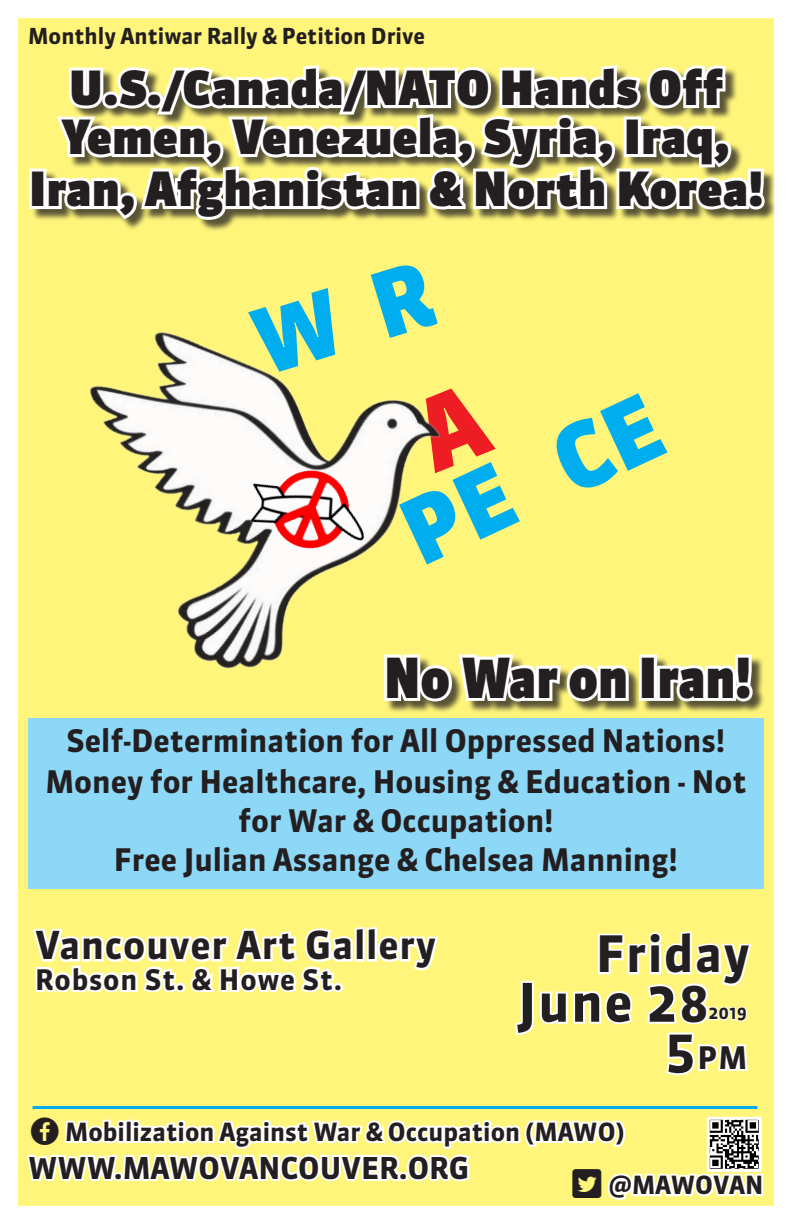
<style>
.page{position:relative;width:792px;height:1224px;background:#fff}
.page>*{position:absolute;margin:0;border:0;box-sizing:border-box;transform-origin:0 0}
.t1{font:900 90px "Sanuk TF";color:#00aeef}
.t2{font:900 55px "Sanuk";letter-spacing:.01em;color:#231f20;scale:.91 1}
.t3{font:700 53px "Sanuk";color:#231f20}
.t4{font:700 50px "Sanuk";letter-spacing:.03em;color:#231f20}
.t5{font:900 47px/50.5px "Sanuk";letter-spacing:.01em;color:#231f20;text-align:center}
.t6{font:42px "Social Shapes";color:#231f20}
.t7{font:40px "Social Shapes";color:#231f20}
.t8{font:700 38.4px "Sanuk";letter-spacing:.02em;color:#231f20}
.t9{font:700 31px/39px "Sanuk";color:#231f20;text-align:center}
.t10{font:700 30px "Sanuk";color:#231f20}
.t11{font:700 28.2px "Sanuk";letter-spacing:.03em;color:#231f20}
.t12{font:700 25px "Sanuk";color:#231f20}
.t13{font:700 22px "Sanuk";color:#231f20}
.t14{font:700 17px "Sanuk";color:#231f20}
.s1{font-size:49px}
.s2{font-size:52px}
</style>
<div class="page">
<div style="left:18px;top:18px;width:756px;height:1188px;background:#fff57a"></div>
<div style="left:28px;top:718px;width:736px;height:172px;background:#8dd7f7"></div>
<img style="left:89px;top:375px;width:319px;height:294px">
<img style="left:236px;top:447px;width:135px;height:132px">
<div style="left:31px;top:67px;width:746px;height:165px;background:#231f20;opacity:.75"></div>
<div style="left:29px;top:169px;width:17px;height:40px;border:6px solid #fff"></div>
<div style="left:386px;top:656px;width:379px;height:58px;background:#231f20;opacity:.75"></div>
<svg style="left:381px;top:651px;width:251px;height:55px"></svg>
<div style="left:639px;top:655px;width:18px;height:46px;border:6px solid #fff"></div>
<svg style="left:654px;top:654px;width:102px;height:50px"></svg>
<svg style="left:27px;top:889px;width:737px;height:311px"></svg>
<hr style="left:33px;top:1106px;width:724px;height:3px;background:#00aeef">
<svg style="left:43px;top:65px;width:725px;height:310px"></svg>
<svg style="left:408px;top:402px;width:32px;height:54px"></svg>
<p class="t13" style="left:28px;top:22px;width:398px">Monthly Antiwar Rally &amp; Petition Drive</p>
<p class="t5" style="left:29px;top:63px;width:735px">U.S./Canada/NATO Hands Off<br>Yemen, Venezuela, Syria, Iraq,<br>Iran, Afghanistan &amp; North Korea!</p>
<p class="t1" style="left:383px;top:487px;width:278px;rotate:-25deg">PE CE</p>
<p class="t2" style="left:384px;top:644px;width:405px">No War on Iran!</p>
<p class="t9" style="left:67px;top:721px;width:660px">Self-Determination for All Oppressed Nations!</p>
<p class="t9" style="left:45px;top:762px;width:703px">Money for Healthcare, Housing &amp; Education - Not for War &amp; Occupation!</p>
<p class="t9" style="left:114px;top:840px;width:566px">Free Julian Assange &amp; Chelsea Manning!</p>
<p class="t8" style="left:35px;top:921px;width:402px">Vancouver Art Gallery</p>
<p class="t11" style="left:35px;top:962px;width:309px">Robson St. &amp; Howe St.</p>
<p class="t4" style="left:596px;top:923px;width:156px">Friday</p>
<p class="t3" style="left:517px;top:970px;width:193px">June 2<span class="s1">8</span></p>
<p class="t14" style="left:708px;top:1002px;width:40px">2019</p>
<p class="t9" style="left:665px;top:1038px;width:84px"><span class="s2">5</span>PM</p>
<p class="t7" style="left:30px;top:1108px;width:31px">!</p>
<p class="t12" style="left:65px;top:1116px;width:561px">Mobilization Against War &amp; Occupation (MAWO)</p>
<p class="t10" style="left:28px;top:1149px;width:443px">WWW.MAWOVANCOUVER.ORG</p>
<p class="t6" style="left:572px;top:1159px;width:32px">J</p>
<p class="t12" style="left:609px;top:1170px;width:156px">@MAWOVAN</p>
</div>
